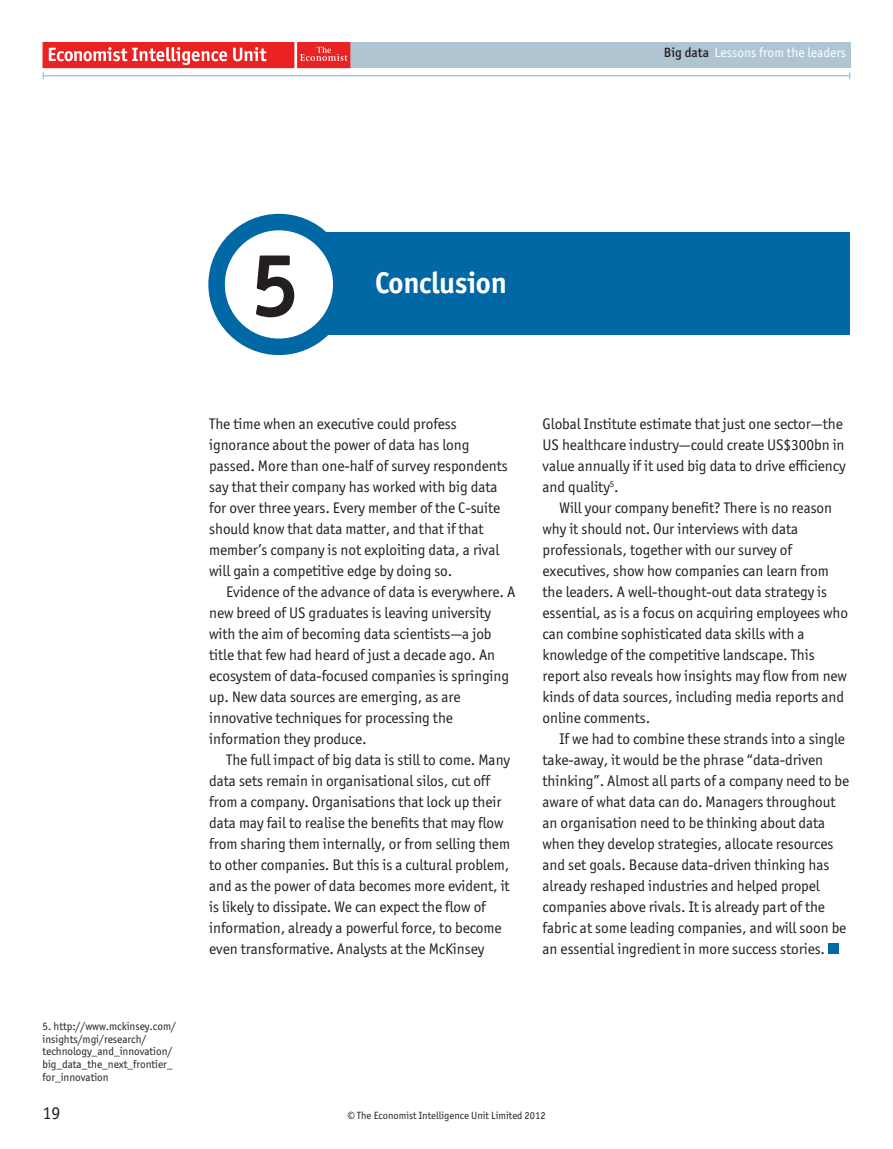
<style>
.page{position:relative;width:893px;height:1149px;background:#fff}
.page>*{position:absolute;margin:0;border:0;box-sizing:border-box;transform-origin:0 0}
.t1{font:700 90px "Officina San ITC";color:#231f20}
.t2{font:700 30px "Officina San ITC";letter-spacing:-.01em;color:#fff}
.t3{font:18px "Officina San ITC";color:#231f20}
.t4{font:15.3px/21px "Officina San ITC";letter-spacing:-.005em;color:#231f20}
.t5{font:13.5px "Officina San ITC";color:#fff}
.t6{font:11.25px/12.8px "Officina San ITC";letter-spacing:-.005em;color:#231f20}
.t7{font:10.5px "Officina San ITC";color:#231f20}
.s1{font-weight:500;color:#231f20}
</style>
<div class="page">
<div style="left:350px;top:43px;width:500px;height:25px;background:#afc6d2"></div>
<hr style="left:43px;top:75px;width:807px;height:1px;background:#afc6d2">
<div style="left:297px;top:43px;width:53px;height:25px;background:#eb2224"></div>
<svg style="left:300px;top:47px;width:47px;height:14px"></svg>
<div style="left:43px;top:43px;width:251px;height:25px;background:#eb2224"></div>
<svg style="left:49px;top:47px;width:178px;height:18px"></svg>
<svg style="left:233px;top:47px;width:33px;height:14px"></svg>
<div style="left:828px;top:943px;width:11px;height:11px;background:#0068a5"></div>
<div style="left:285px;top:233px;width:565px;height:102px;background:#0068a5"></div>
<svg style="left:217px;top:222px;width:124px;height:125px"></svg>
<div style="left:208px;top:214px;width:142px;height:141px;border:16px solid #0068a5;border-radius:50%"></div>
<p class="t5" style="left:664px;top:46px;width:184px"><span class="s1">Big data</span> Lessons from the leaders</p>
<h1 class="t1" style="left:251px;top:242px;width:50px">5</h1>
<h2 class="t2" style="left:375px;top:268px;width:133px">Conclusion</h2>
<p class="t6" style="left:43px;top:1019px;width:135px">5. http://www.mckinsey.com/ insights/mgi/research/ technology_and_innovation/ big_data_the_next_frontier_ for_innovation</p>
<p class="t3" style="left:43px;top:1103px;width:19px">19</p>
<p class="t4" style="left:209px;top:413px;width:300px">The time when an executive could profess ignorance about the power of data has long passed. More than one-half of survey respondents say that their company has worked with big data for over three years. Every member of the C-suite should know that data matter, and that if that member’s company is not exploiting data, a rival will gain a competitive edge by doing so.</p>
<p class="t4" style="left:209px;top:581px;width:308px;text-indent:17px">Evidence of the advance of data is everywhere. A new breed of US graduates is leaving university with the aim of becoming data scientists—a job title that few had heard of just a decade ago. An ecosystem of data-focused companies is springing up. New data sources are emerging, as are innovative techniques for processing the information they produce.</p>
<p class="t4" style="left:209px;top:749px;width:302px;text-indent:17px">The full impact of big data is still to come. Many data sets remain in organisational silos, cut off from a company. Organisations that lock up their data may fail to realise the benefits that may flow from sharing them internally, or from selling them to other companies. But this is a cultural problem, and as the power of data becomes more evident, it is likely to dissipate. We can expect the flow of information, already a powerful force, to become even transformative. Analysts at the McKinsey</p>
<p class="t4" style="left:543px;top:413px;width:305px">Global Institute estimate that just one sector—the US healthcare industry—could create US$300bn in value annually if it used big data to drive efficiency and quality<sup>5</sup>.</p>
<p class="t4" style="left:543px;top:497px;width:307px;text-indent:17px">Will your company benefit? There is no reason why it should not. Our interviews with data professionals, together with our survey of executives, show how companies can learn from the leaders. A well-thought-out data strategy is essential, as is a focus on acquiring employees who can combine sophisticated data skills with a knowledge of the competitive landscape. This report also reveals how insights may flow from new kinds of data sources, including media reports and online comments.</p>
<p class="t4" style="left:543px;top:728px;width:308px;text-indent:17px">If we had to combine these strands into a single take-away, it would be the phrase “data-driven thinking”. Almost all parts of a company need to be aware of what data can do. Managers throughout an organisation need to be thinking about data when they develop strategies, allocate resources and set goals. Because data-driven thinking has already reshaped industries and helped propel companies above rivals. It is already part of the fabric at some leading companies, and will soon be an essential ingredient in more success stories.</p>
<p class="t7" style="left:347px;top:1109px;width:200px">© The Economist Intelligence Unit Limited 2012</p>
</div>
